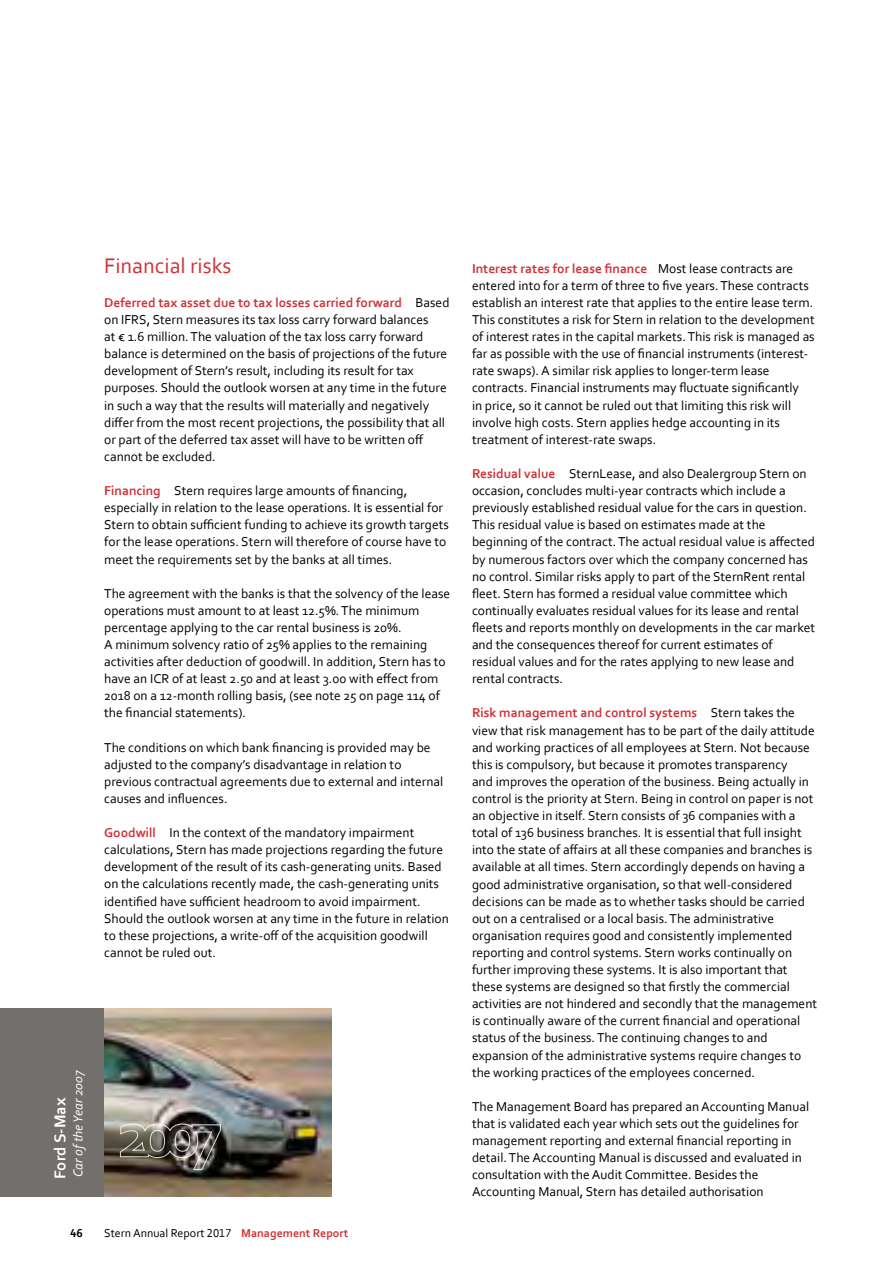
<style>
.page{position:relative;width:893px;height:1263px;background:#fff}
.page>*{position:absolute;margin:0;border:0;box-sizing:border-box;transform-origin:0 0}
.t1{font:22.2px "Corbel";color:#cf3339}
.t2{font:700 16.5px "Corbel";color:#fff}
.t3{font:13.5px/17.1px "Corbel";color:#000}
.t4{font:italic 13.5px "Corbel";color:#fff}
.t5{font:12px "Corbel";color:#000}
.t6{font:700 12px "Corbel";color:#000}
.s1{font-weight:700;color:#cf3339}
</style>
<div class="page">
<div style="left:0;top:1008px;width:332px;height:188px;background:#726f6c"></div>
<img style="left:104px;top:1008px;width:228px;height:188px">
<svg style="left:119px;top:1122px;width:103px;height:48px;background:#656059"></svg>
<h1 class="t1" style="left:104px;top:252px;width:129px">Financial risks</h1>
<p class="t3" style="left:104px;top:294px;width:347px"><span class="s1">Deferred tax asset due to tax losses carried forward</span> Based on IFRS, Stern measures its tax loss carry forward balances<br>at € 1.6 million. The valuation of the tax loss carry forward balance is determined on the basis of projections of the future development of Stern’s result, including its result for tax purposes. Should the outlook worsen at any time in the future in such a way that the results will materially and negatively differ from the most recent projections, the possibility that all or part of the deferred tax asset will have to be written off cannot be excluded.</p>
<p class="t3" style="left:104px;top:482px;width:346px"><span class="s1">Financing</span> Stern requires large amounts of financing, especially in relation to the lease operations. It is essential for Stern to obtain sufficient funding to achieve its growth targets for the lease operations. Stern will therefore of course have to meet the requirements set by the banks at all times.</p>
<p class="t3" style="left:104px;top:584px;width:348px">The agreement with the banks is that the solvency of the lease operations must amount to at least 12.5%.The minimum percentage applying to the car rental business is 20%.<br>A minimum solvency ratio of 25% applies to the remaining activities after deduction of goodwill. In addition, Stern has to have an ICR of at least 2.50 and at least 3.00 with effect from 2018 on a 12-month rolling basis, (see note 25 on page 114 of the financial statements).</p>
<p class="t3" style="left:104px;top:738px;width:341px">The conditions on which bank financing is provided may be adjusted to the company’s disadvantage in relation to previous contractual agreements due to external and internal causes and influences.</p>
<p class="t3" style="left:104px;top:824px;width:346px"><span class="s1">Goodwill</span> In the context of the mandatory impairment calculations, Stern has made projections regarding the future development of the result of its cash-generating units. Based on the calculations recently made, the cash-generating units identified have sufficient headroom to avoid impairment.<br>Should the outlook worsen at any time in the future in relation to these projections, a write-off of the acquisition goodwill cannot be ruled out.</p>
<p class="t4" style="left:70px;top:1177px;width:108px;rotate:-90deg">Car of the Year 2007</p>
<p class="t2" style="left:50px;top:1179px;width:83px;rotate:-90deg">Ford S-Max</p>
<p class="t6" style="left:70px;top:1226px;width:14px">46</p>
<p class="t5" style="left:104px;top:1226px;width:246px">Stern Annual Report 2017 <span class="s1">Management Report</span></p>
<p class="t3" style="left:472px;top:259px;width:344px"><span class="s1">Interest rates for lease finance</span> Most lease contracts are entered into for a term of three to five years.These contracts establish an interest rate that applies to the entire lease term.<br>This constitutes a risk for Stern in relation to the development of interest rates in the capital markets. This risk is managed as far as possible with the use of financial instruments (interest&shy;rate swaps). A similar risk applies to longer-term lease contracts. Financial instruments may fluctuate significantly<br>in price, so it cannot be ruled out that limiting this risk will involve high costs. Stern applies hedge accounting in its treatment of interest-rate swaps.</p>
<p class="t3" style="left:472px;top:465px;width:345px"><span class="s1">Residual value</span> SternLease, and also Dealergroup Stern on occasion, concludes multi-year contracts which include a previously established residual value for the cars in question.<br>This residual value is based on estimates made at the beginning of the contract.The actual residual value is affected by numerous factors over which the company concerned has no control. Similar risks apply to part of the SternRent rental fleet. Stern has formed a residual value committee which continually evaluates residual values for its lease and rental fleets and reports monthly on developments in the car market and the consequences thereof for current estimates of residual values and for the rates applying to new lease and rental contracts.</p>
<p class="t3" style="left:472px;top:704px;width:347px"><span class="s1">Risk management and control systems</span> Stern takes the view that risk management has to be part of the daily attitude and working practices of all employees at Stern. Not because this is compulsory, but because it promotes transparency<br>and improves the operation of the business. Being actually in control is the priority at Stern. Being in control on paper is not an objective in itself. Stern consists of 36 companies with a total of 136 business branches. It is essential that full insight into the state of affairs at all these companies and branches is available at all times. Stern accordingly depends on having a good administrative organisation, so that well-considered decisions can be made as to whether tasks should be carried out on a centralised or a local basis. The administrative organisation requires good and consistently implemented reporting and control systems. Stern works continually on further improving these systems. It is also important that these systems are designed so that firstly the commercial activities are not hindered and secondly that the management is continually aware of the current financial and operational status of the business. The continuing changes to and expansion of the administrative systems require changes to the working practices of the employees concerned.</p>
<p class="t3" style="left:472px;top:1097px;width:339px">The Management Board has prepared an Accounting Manual that is validated each year which sets out the guidelines for management reporting and external financial reporting in detail. The Accounting Manual is discussed and evaluated in consultation with the Audit Committee. Besides the Accounting Manual, Stern has detailed authorisation</p>
</div>
